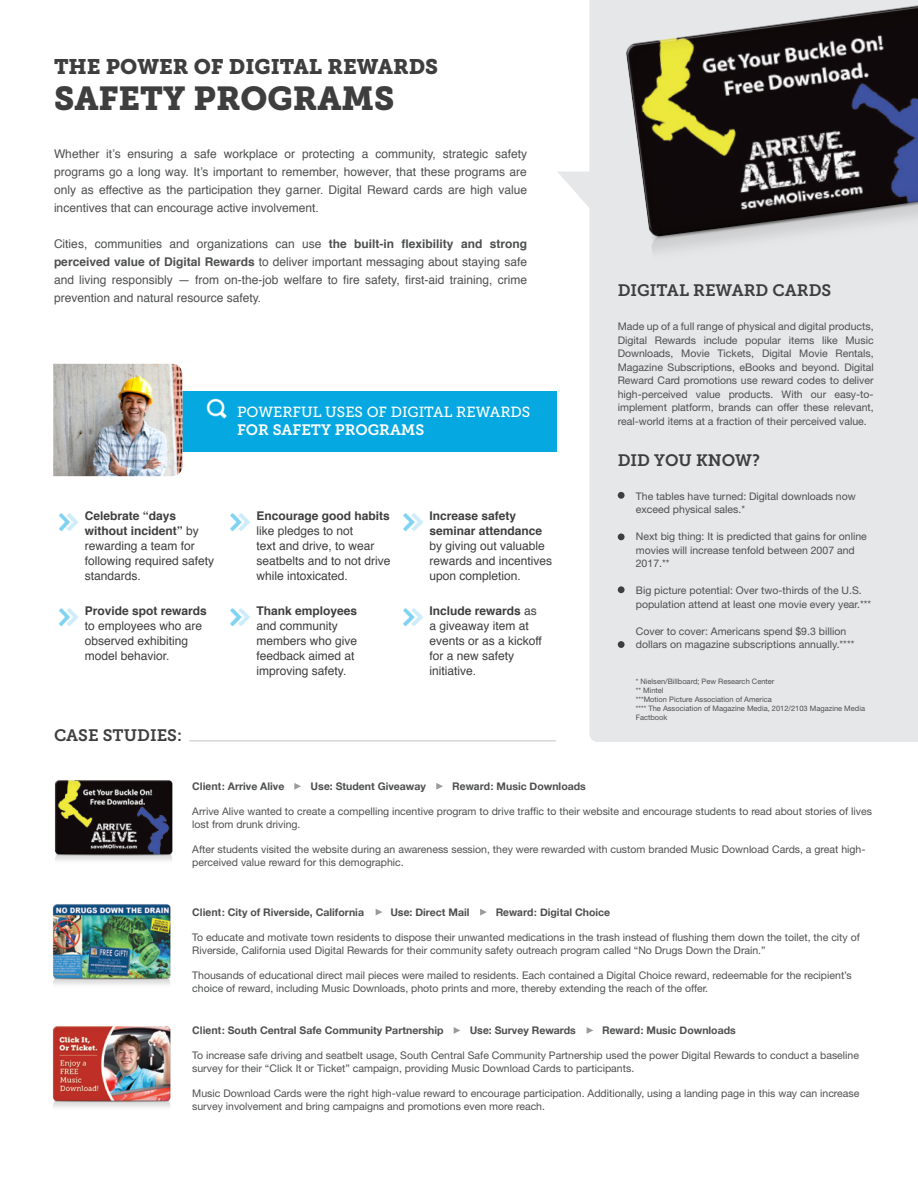
<style>
.page{position:relative;width:918px;height:1188px;background:#fff}
.page>*{position:absolute;margin:0;border:0;box-sizing:border-box;transform-origin:0 0}
.t1{font:33px "Museo Slab 900";color:#3e3e3f}
.t2{font:21px "Museo Slab 900";color:#3e3e3f}
.t3{font:16.5px "Museo Slab 700";color:#3e3e3f}
.t4{font:15px "Museo Slab 700";color:#fff}
.t5{font:14.7px "Museo Slab 500";color:#fff}
.t6{font:12px/18px "Helvetica";color:#4e4f50;text-align:justify}
.t7{font:12px/15px "Helvetica";color:#3e3e3f}
.t8{font:10.5px/13.5px "Helvetica Neue";color:#4e4f50}
.t9{font:700 10.5px "Helvetica Neue";color:#4e4f50}
.t10{font:7.5px/9px "Helvetica Neue";color:#4e4f50}
.s1{font-weight:700}
.s2{font-family:"Helvetica"}
</style>
<div class="page">
<div style="left:589px;top:0;width:329px;height:742px;background:#e6e7e9"></div>
<svg style="left:558px;top:172px;width:45px;height:58px"></svg>
<div style="left:54px;top:391px;width:502px;height:61px;background:#06a8e1"></div>
<hr style="left:189px;top:741px;width:367px;height:1px;background:#231f20">
<img style="left:206px;top:398px;width:21px;height:21px">
<img style="left:59px;top:513px;width:19px;height:18px">
<img style="left:59px;top:608px;width:19px;height:18px">
<img style="left:230px;top:513px;width:20px;height:18px">
<img style="left:230px;top:608px;width:20px;height:18px">
<img style="left:403px;top:513px;width:20px;height:18px">
<img style="left:403px;top:608px;width:20px;height:18px">
<img style="left:603px;top:0;width:315px;height:272px">
<div style="left:618px;top:492px;width:7px;height:7px;background:#3e3e3f;border-radius:50%"></div>
<div style="left:618px;top:533px;width:7px;height:7px;background:#3e3e3f;border-radius:50%"></div>
<div style="left:618px;top:586px;width:7px;height:7px;background:#3e3e3f;border-radius:50%"></div>
<img style="left:53px;top:364px;width:129px;height:112px">
<div style="left:618px;top:641px;width:7px;height:7px;background:#3e3e3f;border-radius:50%"></div>
<svg style="left:294px;top:783px;width:7px;height:7px"></svg>
<svg style="left:376px;top:909px;width:6px;height:7px"></svg>
<svg style="left:454px;top:1027px;width:6px;height:7px"></svg>
<svg style="left:436px;top:783px;width:7px;height:7px"></svg>
<svg style="left:480px;top:909px;width:7px;height:7px"></svg>
<svg style="left:587px;top:1027px;width:6px;height:7px"></svg>
<img style="left:55px;top:780px;width:118px;height:81px">
<img style="left:52px;top:904px;width:119px;height:81px">
<img style="left:52px;top:1026px;width:119px;height:81px">
<p class="t2" style="left:54px;top:55px;width:386px">THE POWER OF DIGITAL REWARDS</p>
<p class="t1" style="left:54px;top:79px;width:342px">SAFETY PROGRAMS</p>
<p class="t6" style="left:54px;top:145px;width:475px">Whether it’s ensuring a safe workplace or protecting a community, strategic safety programs go a long way. It’s important to remember, however, that these programs are only as effective as the participation they garner. Digital Reward cards are high value incentives that can encourage active involvement.</p>
<p class="t6" style="left:54px;top:235px;width:475px">Cities, communities and organizations can use <span class="s1">the built-in flexibility and strong perceived value of Digital Rewards</span> to deliver important messaging about staying safe and living responsibly — from on-the-job welfare to fire safety, first-aid training, crime prevention and natural resource safety.</p>
<p class="t5" style="left:237px;top:403px;width:295px">POWERFUL USES OF DIGITAL REWARDS</p>
<p class="t4" style="left:237px;top:422px;width:189px">FOR SAFETY PROGRAMS</p>
<p class="t7" style="left:85px;top:509px;width:131px"><span class="s1">Celebrate “days without incident”</span> by rewarding a team for following required safety standards.</p>
<p class="t7" style="left:85px;top:604px;width:124px"><span class="s1">Provide spot rewards </span>to employees who are observed exhibiting model behavior.</p>
<p class="t3" style="left:54px;top:726px;width:129px">CASE STUDIES:</p>
<p class="t7" style="left:257px;top:509px;width:136px"><span class="s1">Encourage good habits </span>like pledges to not<br>text and drive, to wear seatbelts and to not drive while intoxicated.</p>
<p class="t7" style="left:257px;top:604px;width:102px"><span class="s1">Thank employees </span>and community members who give feedback aimed at improving safety.</p>
<p class="t7" style="left:429px;top:509px;width:124px"><span class="s1">Increase safety seminar attendance </span>by giving out valuable rewards and incentives upon completion.</p>
<p class="t7" style="left:429px;top:604px;width:114px"><span class="s1">Include rewards</span> as a giveaway item at events or as a kickoff for a new safety initiative.</p>
<p class="t3" style="left:618px;top:281px;width:215px">DIGITAL REWARD CARDS</p>
<p class="t8" style="left:618px;top:320px;width:257px;text-align:justify">Made up of a full range of physical and digital products, Digital Rewards include popular items like Music Downloads, Movie Tickets, Digital Movie Rentals, Magazine Subscriptions, eBooks and beyond. Digital Reward Card promotions use reward codes to deliver high-perceived value products. With our easy-to&shy;implement platform, brands can offer these relevant, real-world items at a fraction of their perceived value.</p>
<p class="t3" style="left:618px;top:451px;width:144px">DID YOU KNOW?</p>
<p class="t8" style="left:636px;top:489px;width:221px">The tables have turned: Digital downloads now exceed physical sales.*</p>
<p class="t8" style="left:636px;top:529px;width:233px">Next big thing: It is predicted that gains for online movies will increase tenfold between 2007 and<br>2017.**</p>
<p class="t8" style="left:636px;top:583px;width:237px">Big picture potential: Over two-thirds of the U.S. population attend at least one movie every year.***</p>
<p class="t8" style="left:636px;top:624px;width:220px">Cover to cover: Americans spend $9.3 billion dollars on magazine subscriptions annually.****</p>
<p class="t10" style="left:636px;top:677px;width:140px">* Nielsen/Billboard; Pew Research Center</p>
<p class="t10" style="left:636px;top:686px;width:29px">** Mintel</p>
<p class="t10" style="left:636px;top:695px;width:137px">***Motion Picture Association of America</p>
<p class="t10" style="left:636px;top:704px;width:231px">**** The Association of Magazine Media, 2012/2103 Magazine Media<br>Factbook</p>
<p class="t9" style="left:192px;top:777px;width:94px"><span class="s2">Client:</span> Arrive Alive</p>
<p class="t9" style="left:311px;top:777px;width:117px"><span class="s2">Use</span>: Student Giveaway</p>
<p class="t9" style="left:452px;top:777px;width:135px"><span class="s2">Reward:</span> Music Downloads</p>
<p class="t8" style="left:192px;top:805px;width:681px;line-height:12.6px">Arrive Alive wanted to create a compelling incentive program to drive traffic to their website and encourage students to read about stories of lives lost from drunk driving.</p>
<p class="t8" style="left:192px;top:843px;width:675px;line-height:12.6px">After students visited the website during an awareness session, they were rewarded with custom branded Music Download Cards, a great high&shy;perceived value reward for this demographic.</p>
<p class="t9" style="left:192px;top:903px;width:173px"><span class="s2">Client:</span> City of Riverside, California</p>
<p class="t9" style="left:390px;top:903px;width:81px"><span class="s2">Use</span>: Direct Mail</p>
<p class="t9" style="left:496px;top:903px;width:116px"><span class="s2">Reward:</span> Digital Choice</p>
<p class="t8" style="left:192px;top:931px;width:669px;line-height:12.6px">To educate and motivate town residents to dispose their unwanted medications in the trash instead of flushing them down the toilet, the city of<br>Riverside, California used Digital Rewards for their community safety outreach program called “No Drugs Down the Drain.”</p>
<p class="t8" style="left:192px;top:969px;width:661px;line-height:12.6px">Thousands of educational direct mail pieces were mailed to residents. Each contained a Digital Choice reward, redeemable for the recipient’s choice of reward, including Music Downloads, photo prints and more, thereby extending the reach of the offer.</p>
<p class="t9" style="left:192px;top:1021px;width:253px"><span class="s2">Client:</span> South Central Safe Community Partnership</p>
<p class="t9" style="left:470px;top:1021px;width:108px"><span class="s2">Use</span>: Survey Rewards</p>
<p class="t9" style="left:602px;top:1021px;width:135px"><span class="s2">Reward:</span> Music Downloads</p>
<p class="t8" style="left:192px;top:1049px;width:668px;line-height:12.6px">To increase safe driving and seatbelt usage, South Central Safe Community Partnership used the power Digital Rewards to conduct a baseline survey for their “Click It or Ticket” campaign, providing Music Download Cards to participants.</p>
<p class="t8" style="left:192px;top:1087px;width:669px;line-height:12.6px">Music Download Cards were the right high-value reward to encourage participation. Additionally, using a landing page in this way can increase survey involvement and bring campaigns and promotions even more reach.</p>
</div>
